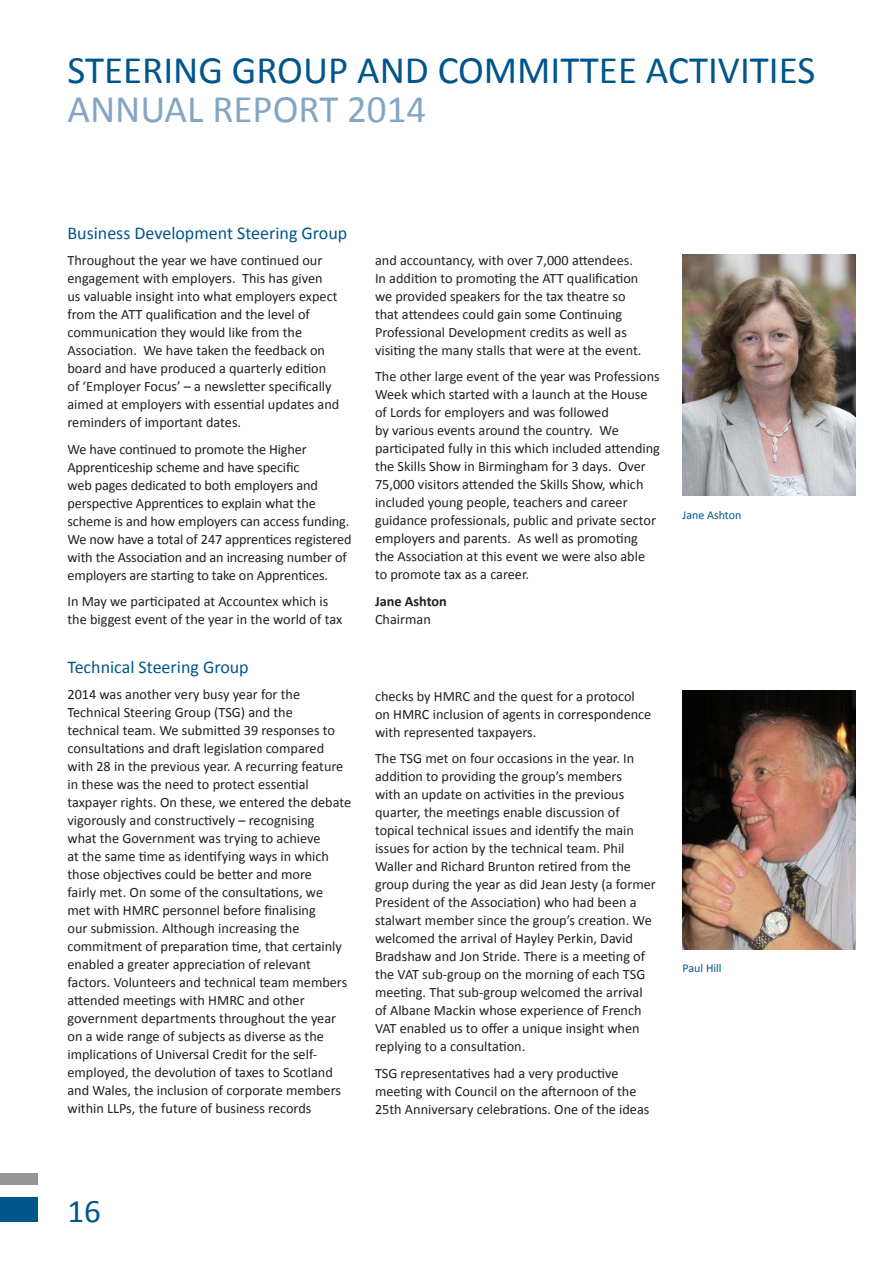
<style>
.page{position:relative;width:893px;height:1263px;background:#fff}
.page>*{position:absolute;margin:0;border:0;box-sizing:border-box;transform-origin:0 0}
.Top_page_heading{font:39px "Calibri";color:#00558b}
.t1{font:39px "Calibri";color:#84a5c4}
.t2{font:33px "Calibri";color:#00558b}
.Main_body_heading{font:18px "Calibri";color:#00558b}
.Main_body_text{font:14.25px/18px "Calibri";color:#231f20}
.Main_body_text-2{font:700 14.25px/18px "Calibri";color:#231f20}
.Narrow_column_text{font:12px "Calibri";color:#00558b}
.s1{font-weight:400}
</style>
<div class="page">
<div style="left:0;top:1197px;width:38px;height:25px;background:#00558b"></div>
<div style="left:0;top:1173px;width:38px;height:12px;background:#939598"></div>
<img style="left:682px;top:690px;width:173px;height:260px">
<img style="left:682px;top:254px;width:173px;height:242px">
<p class="Top_page_heading" style="left:68px;top:45px;width:749px">STEERING GROUP AND COMMITTEE ACTIVITIES</p>
<h1 class="t1" style="left:68px;top:85px;width:360px">ANNUAL REPORT 2014</h1>
<p class="Main_body_heading" style="left:68px;top:221px;width:281px">Business Development Steering Group</p>
<p class="Main_body_text" style="left:68px;top:251px;width:273px">Throughout the year we have continued our engagement with employers. This has given<br>us valuable insight into what employers expect from the ATT qualification and the level of communication they would like from the Association. We have taken the feedback on board and have produced a quarterly edition of ‘Employer Focus’ – a newsletter specifically aimed at employers with essential updates and reminders of important dates.</p>
<p class="Main_body_text" style="left:68px;top:439px;width:286px">We have continued to promote the Higher Apprenticeship scheme and have specific<br>web pages dedicated to both employers and perspective Apprentices to explain what the scheme is and how employers can access funding.<br>We now have a total of 247 apprentices registered with the Association and an increasing number of employers are starting to take on Apprentices.</p>
<p class="Main_body_text" style="left:68px;top:592px;width:276px">In May we participated at Accountex which is the biggest event of the year in the world of tax</p>
<p class="Main_body_heading" style="left:68px;top:655px;width:183px">Technical Steering Group</p>
<p class="Main_body_text" style="left:68px;top:685px;width:285px">2014 was another very busy year for the Technical Steering Group (TSG) and the<br>technical team. We submitted 39 responses to consultations and draft legislation compared with 28 in the previous year. A recurring feature in these was the need to protect essential taxpayer rights. On these, we entered the debate vigorously and constructively – recognising<br>what the Government was trying to achieve<br>at the same time as identifying ways in which those objectives could be better and more<br>fairly met. On some of the consultations, we<br>met with HMRC personnel before finalising<br>our submission. Although increasing the commitment of preparation time, that certainly enabled a greater appreciation of relevant factors. Volunteers and technical team members attended meetings with HMRC and other government departments throughout the year on a wide range of subjects as diverse as the implications of Universal Credit for the self&shy;employed, the devolution of taxes to Scotland and Wales, the inclusion of corporate members within LLPs, the future of business records</p>
<p class="Main_body_text" style="left:375px;top:250px;width:268px">and accountancy, with over 7,000 attendees.<br>In addition to promoting the ATT qualification we provided speakers for the tax theatre so that attendees could gain some Continuing Professional Development credits as well as visiting the many stalls that were at the event.</p>
<p class="Main_body_text" style="left:375px;top:367px;width:286px">The other large event of the year was Professions Week which started with a launch at the House of Lords for employers and was followed<br>by various events around the country. We participated fully in this which included attending the Skills Show in Birmingham for 3 days. Over 75,000 visitors attended the Skills Show, which included young people, teachers and career guidance professionals, public and private sector employers and parents. As well as promoting the Association at this event we were also able to promote tax as a career.</p>
<p class="Main_body_text-2" style="left:375px;top:591px;width:73px">Jane Ashton<br><span class="s1">Chairman</span></p>
<p class="Narrow_column_text" style="left:682px;top:507px;width:60px">Jane Ashton</p>
<p class="Main_body_text" style="left:375px;top:686px;width:278px">checks by HMRC and the quest for a protocol on HMRC inclusion of agents in correspondence with represented taxpayers.</p>
<p class="Main_body_text" style="left:375px;top:749px;width:282px">The TSG met on four occasions in the year. In addition to providing the group’s members<br>with an update on activities in the previous quarter, the meetings enable discussion of topical technical issues and identify the main issues for action by the technical team. Phil Waller and Richard Brunton retired from the group during the year as did Jean Jesty (a former President of the Association) who had been a stalwart member since the group’s creation. We welcomed the arrival of Hayley Perkin, David Bradshaw and Jon Stride. There is a meeting of the VAT sub-group on the morning of each TSG meeting. That sub-group welcomed the arrival of Albane Mackin whose experience of French VAT enabled us to offer a unique insight when replying to a consultation.</p>
<p class="Main_body_text" style="left:375px;top:1063px;width:276px">TSG representatives had a very productive meeting with Council on the afternoon of the<br>25th Anniversary celebrations. One of the ideas</p>
<p class="Narrow_column_text" style="left:682px;top:961px;width:41px">Paul Hill</p>
<h2 class="t2" style="left:68px;top:1190px;width:35px">16</h2>
</div>
